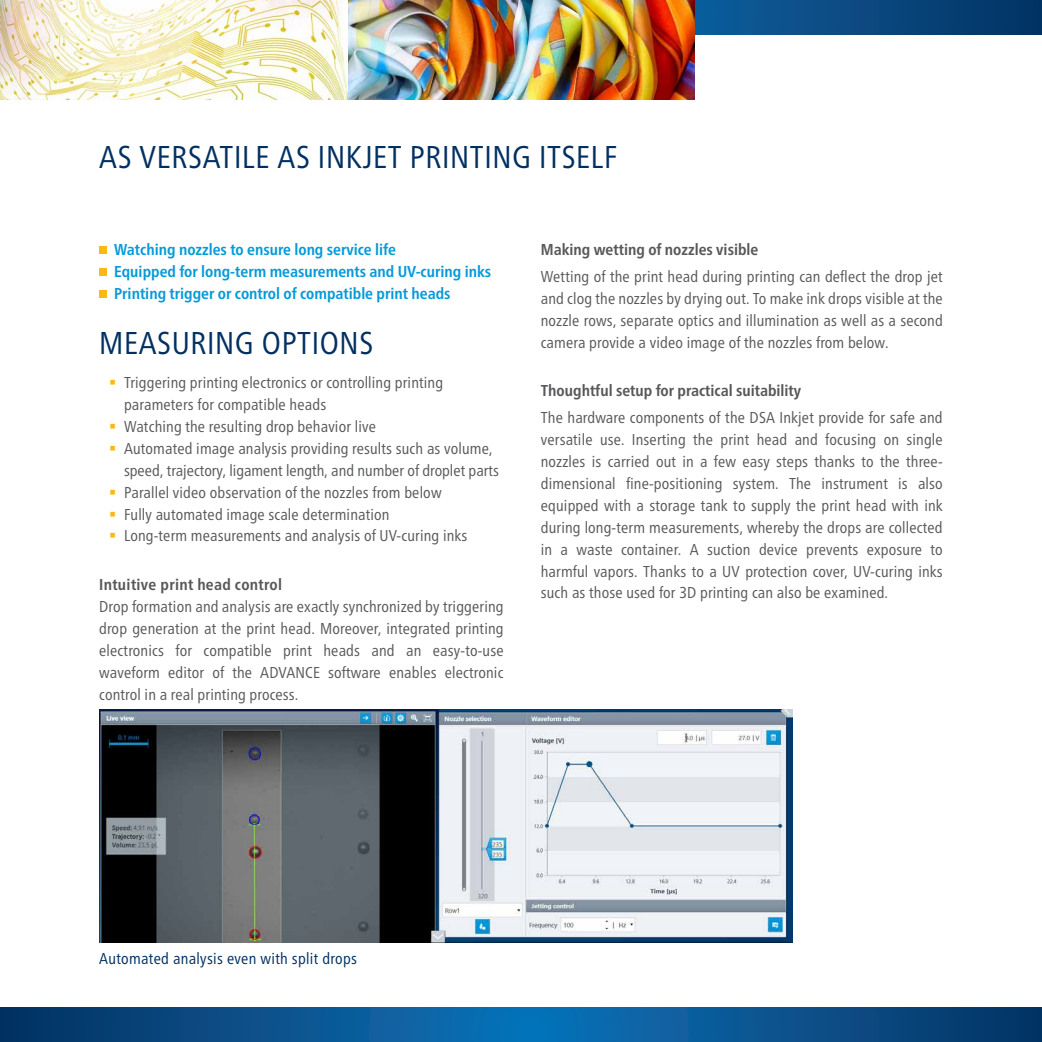
<style>
.page{position:relative;width:1042px;height:1042px;background:#fff}
.page>*{position:absolute;margin:0;border:0;box-sizing:border-box;transform-origin:0 0}
.t1{font:condensed 31.5px "Frutiger Neue LT Pro";letter-spacing:.02em;color:#003062}
.t2{font:condensed 15.75px/21.9px "Frutiger Neue LT Pro";letter-spacing:.01em;color:#57585a;text-align:justify}
.t3{font:700 condensed 15.75px/21.9px "Frutiger Neue LT Pro";color:#069ad9}
.t4{font:700 condensed 15.75px "Frutiger Neue LT Pro";color:#57585a}
.t5{font:condensed 15.75px "Frutiger Neue LT Pro";letter-spacing:.02em;color:#003062}
.t6{font:700 condensed 15.75px "Frutiger Neue LT Pro";letter-spacing:.02em;color:#57585a}
</style>
<div class="page">
<svg style="left:694px;top:0;width:348px;height:35px;background:#09477e"></svg>
<svg style="left:1px;top:1007px;width:1041px;height:35px;background:#09528c"></svg>
<hr style="left:0;top:1007px;width:1px;height:35px;background:#003062">
<img style="left:0;top:0;width:694px;height:99px">
<img style="left:99px;top:709px;width:694px;height:234px">
<div style="left:99px;top:246px;width:8px;height:8px;background:#fcb814"></div>
<div style="left:99px;top:268px;width:8px;height:8px;background:#fcb814"></div>
<div style="left:99px;top:290px;width:8px;height:8px;background:#fcb814"></div>
<h1 class="t1" style="left:99px;top:139px;width:519px">AS VERSATILE AS INKJET PRINTING ITSELF</h1>
<p class="t3" style="left:114px;top:239px;width:379px">Watching nozzles to ensure long service life<br>Equipped for long-term measurements and UV-curing inks<br>Printing trigger or control of compatible print heads</p>
<h1 class="t1" style="left:99px;top:324px;width:275px">MEASURING OPTIONS</h1>
<p class="t2" style="left:124px;top:372px;width:376px;text-align:left">Triggering printing electronics or controlling printing parameters for compatible heads<br>Watching the resulting drop behavior live<br>Automated image analysis providing results such as volume, speed, trajectory, ligament length, and number of droplet parts Parallel video observation of the nozzles from below<br>Fully automated image scale determination<br>Long-term measurements and analysis of UV-curing inks</p>
<p class="t6" style="left:99px;top:575px;width:184px">Intuitive print head control</p>
<p class="t2" style="left:99px;top:595px;width:406px">Drop formation and analysis are exactly synchronized by triggering drop generation at the print head. Moreover, integrated printing electronics for compatible print heads and an easy-to-use waveform editor of the ADVANCE software enables electronic control in a real printing process.</p>
<p class="t4" style="left:541px;top:240px;width:219px">Making wetting of nozzles visible</p>
<p class="t2" style="left:541px;top:266px;width:403px">Wetting of the print head during printing can deflect the drop jet and clog the nozzles by drying out. To make ink drops visible at the nozzle rows, separate optics and illumination as well as a second camera provide a video image of the nozzles from below.</p>
<p class="t4" style="left:541px;top:382px;width:262px">Thoughtful setup for practical suitability</p>
<p class="t2" style="left:541px;top:407px;width:403px">The hardware components of the DSA Inkjet provide for safe and versatile use. Inserting the print head and focusing on single nozzles is carried out in a few easy steps thanks to the three&shy;dimensional fine-positioning system. The instrument is also equipped with a storage tank to supply the print head with ink during long-term measurements, whereby the drops are collected in a waste container. A suction device prevents exposure to harmful vapors. Thanks to a UV protection cover, UV-curing inks such as those used for 3D printing can also be examined.</p>
<p class="t5" style="left:99px;top:949px;width:259px">Automated analysis even with split drops</p>
</div>
